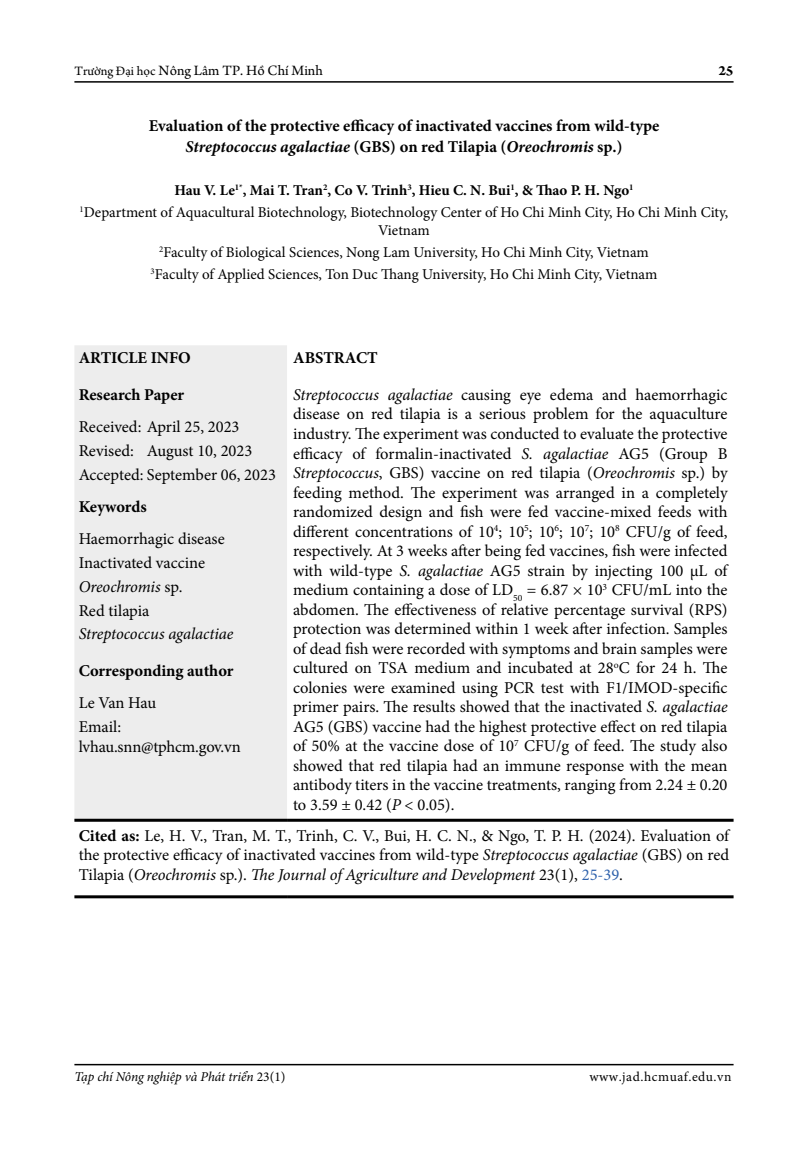
<style>
.page{position:relative;width:808px;height:1149px;background:#fff}
.page>*{position:absolute;margin:0;border:0;box-sizing:border-box;transform-origin:0 0}
.t1{font:16.5px/19.5px "Minion Pro";color:#000}
.t2{font:700 16.5px/21px "Minion Pro";color:#000;text-align:center}
.t3{font:italic 16.5px "Minion Pro";letter-spacing:-.005em;color:#000}
.t4{font:15px/21.9px "Minion Pro";color:#000;text-align:center}
.t5{font:15px "Arno Pro";color:#000}
.t6{font:700 15px "Arno Pro";color:#000}
.t7{font:italic 13.5px "Minion Pro";letter-spacing:-.01em;color:#000}
.t8{font:13.5px "Minion Pro";letter-spacing:.04em;color:#000}
.s1{font-size:13.5px}
.s2{font-style:italic}
.s3{font-weight:700}
.s4{color:#2f62ac}
.s5{font-style:normal}
</style>
<div class="page">
<hr style="left:74px;top:81px;width:659px;height:2px;background:#000">
<hr style="left:74px;top:1063px;width:659px;height:1px;background:#000">
<div style="left:74px;top:345px;width:213px;height:473px;background:#ededed"></div>
<hr style="left:74px;top:818px;width:213px;height:3px;background:#000">
<hr style="left:287px;top:818px;width:446px;height:3px;background:#000">
<hr style="left:74px;top:895px;width:213px;height:3px;background:#000">
<hr style="left:287px;top:895px;width:446px;height:3px;background:#000">
<p class="t5" style="left:74px;top:62px;width:250px"><span class="s1">Trường Đại học</span> Nông Lâm TP. Hồ Chí Minh</p>
<p class="t6" style="left:718px;top:62px;width:17px">25</p>
<p class="t2" style="left:149px;top:115px;width:512px">Evaluation of the protective efficacy of inactivated vaccines from wild-type<br><span class="s2">Streptococcus agalactiae</span> (GBS) on red Tilapia (<span class="s2">Oreochromis</span> sp.)</p>
<p class="t4" style="left:80px;top:180px;width:650px"><span class="s3">Hau V. Le</span><sup>1*</sup><span class="s3">, Mai T. Tran</span><sup>2</sup><span class="s3">, Co V. Trinh</span><sup>3</sup><span class="s3">, Hieu C. N. Bui</span><sup>1</sup><span class="s3">, &amp; Thao P. H. Ngo</span><sup>1<br></sup><sup>1</sup>Department of Aquacultural Biotechnology, Biotechnology Center of Ho Chi Minh City, Ho Chi Minh City,</p>
<p class="t4" style="left:151px;top:219px;width:508px">Vietnam<br><sup>2</sup>Faculty of Biological Sciences, Nong Lam University, Ho Chi Minh City, Vietnam<br><sup>3</sup>Faculty of Applied Sciences, Ton Duc Thang University, Ho Chi Minh City, Vietnam</p>
<p class="t2" style="left:79px;top:347px;width:114px">ARTICLE INFO</p>
<p class="t2" style="left:293px;top:347px;width:86px">ABSTRACT</p>
<p class="t2" style="left:79px;top:384px;width:107px">Research Paper</p>
<p class="t1" style="left:79px;top:415px;width:199px;line-height:23.7px">Received: April 25, 2023<br>Revised: August 10, 2023<br>Accepted: September 06, 2023</p>
<p class="t2" style="left:79px;top:496px;width:70px">Keywords</p>
<p class="t1" style="left:79px;top:527px;width:148px;line-height:23.7px">Haemorrhagic disease<br>Inactivated vaccine<br><span class="s2">Oreochromis</span> sp.<br>Red tilapia</p>
<p class="t3" style="left:79px;top:622px;width:156px">Streptococcus agalactiae</p>
<p class="t2" style="left:79px;top:659px;width:156px">Corresponding author</p>
<p class="t1" style="left:79px;top:691px;width:79px;line-height:23.7px">Le Van Hau<br>Email:</p>
<p class="t1" style="left:79px;top:736px;width:164px">lvhau.snn@tphcm.gov.vn</p>
<p class="t1" style="left:293px;top:385px;width:436px;text-align:justify"><span class="s2">Streptococcus agalactiae</span> causing eye edema and haemorrhagic disease on red tilapia is a serious problem for the aquaculture industry. The experiment was conducted to evaluate the protective efficacy of formalin-inactivated <span class="s2">S. agalactiae</span> AG5 (Group B <span class="s2">Streptococcus</span>, GBS) vaccine on red tilapia (<span class="s2">Oreochromis</span> sp.) by feeding method. The experiment was arranged in a completely randomized design and fish were fed vaccine-mixed feeds with different concentrations of 10<sup>4</sup>; 10<sup>5</sup>; 10<sup>6</sup>; 10<sup>7</sup>; 10<sup>8</sup> CFU/g of feed, respectively. At 3 weeks after being fed vaccines, fish were infected with wild-type <span class="s2">S. agalactiae</span> AG5 strain by injecting 100 µL of medium containing a dose of LD<sub>50</sub> = 6.87 × 10<sup>3</sup> CFU/mL into the abdomen. The effectiveness of relative percentage survival (RPS) protection was determined within 1 week after infection. Samples of dead fish were recorded with symptoms and brain samples were cultured on TSA medium and incubated at 28<sup>o</sup>C for 24 h. The colonies were examined using PCR test with F1/IMOD-specific primer pairs. The results showed that the inactivated <span class="s2">S. agalactiae </span>AG5 (GBS) vaccine had the highest protective effect on red tilapia of 50% at the vaccine dose of 10<sup>7</sup> CFU/g of feed. The study also showed that red tilapia had an immune response with the mean antibody titers in the vaccine treatments, ranging from 2.24 ± 0.20 to 3.59 ± 0.42 (<span class="s2">P</span> &lt; 0.05).</p>
<p class="t1" style="left:79px;top:825px;width:652px;text-align:justify"><span class="s3">Cited as:</span> Le, H. V., Tran, M. T., Trinh, C. V., Bui, H. C. N., &amp; Ngo, T. P. H. (2024). Evaluation of the protective efficacy of inactivated vaccines from wild-type <span class="s2">Streptococcus agalactiae</span> (GBS) on red Tilapia (<span class="s2">Oreochromis</span> sp.). <span class="s2">The Journal of Agriculture and Development</span> 23(1), <span class="s4">25-39</span>.</p>
<p class="t7" style="left:74px;top:1066px;width:213px">Tạp chí Nông nghiệp và Phát triển <span class="s5">23(1)</span></p>
<p class="t8" style="left:589px;top:1066px;width:144px">www.jad.hcmuaf.edu.vn</p>
</div>
